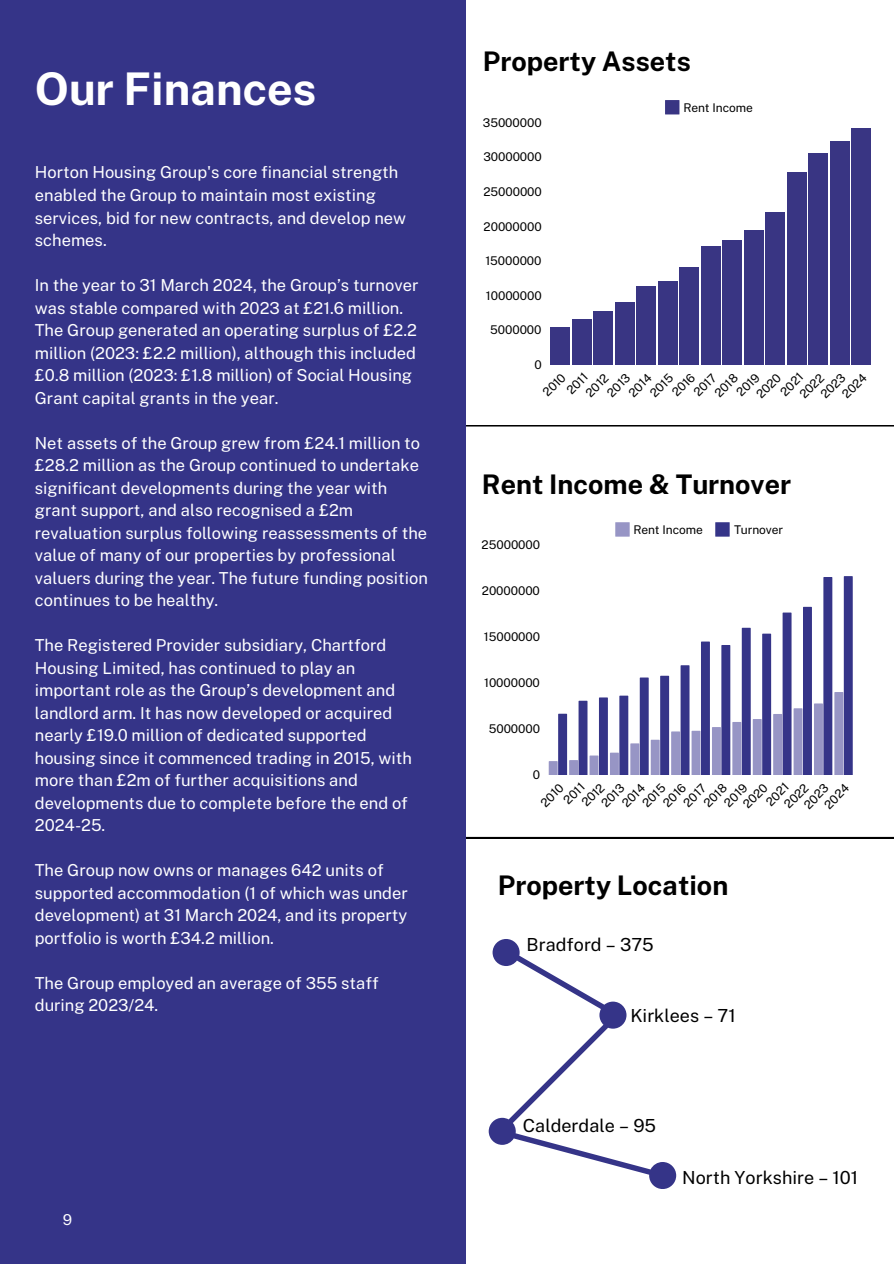
<style>
.page{position:relative;width:894px;height:1264px;background:#fff}
.page>*{position:absolute;margin:0;border:0;box-sizing:border-box;transform-origin:0 0}
.t1{font:700 45px "Public Sans";color:#fff}
.t2{font:700 27px "Public Sans";color:#000}
.t3{font:18px "Public Sans";color:#000}
.t4{font:16.5px/22.5px "Public Sans";color:#fff}
.t5{font:15px "Public Sans";color:#fff}
.t6{font:12px "Public Sans";letter-spacing:-.005em;color:#000}
</style>
<div class="page">
<svg style="left:465px;top:425px;width:428px;height:413px"></svg>
<div style="left:0;top:0;width:465px;height:1263px;background:#353488"></div>
<svg style="left:488px;top:939px;width:188px;height:249px"></svg>
<svg style="left:615px;top:522px;width:14px;height:14px"></svg>
<svg style="left:715px;top:522px;width:14px;height:14px"></svg>
<svg style="left:548px;top:576px;width:304px;height:198px"></svg>
<svg style="left:665px;top:100px;width:14px;height:14px"></svg>
<div style="left:550px;top:327px;width:19px;height:37px;background:#393583"></div>
<div style="left:571px;top:319px;width:20px;height:45px;background:#393583"></div>
<div style="left:593px;top:311px;width:19px;height:53px;background:#393583"></div>
<div style="left:614px;top:302px;width:20px;height:62px;background:#393583"></div>
<div style="left:636px;top:286px;width:19px;height:78px;background:#393583"></div>
<div style="left:657px;top:281px;width:20px;height:83px;background:#393583"></div>
<div style="left:679px;top:267px;width:19px;height:97px;background:#393583"></div>
<div style="left:700px;top:246px;width:20px;height:118px;background:#393583"></div>
<div style="left:722px;top:240px;width:19px;height:124px;background:#393583"></div>
<div style="left:743px;top:230px;width:20px;height:134px;background:#393583"></div>
<div style="left:765px;top:212px;width:19px;height:152px;background:#393583"></div>
<div style="left:786px;top:173px;width:20px;height:191px;background:#393583"></div>
<div style="left:808px;top:153px;width:19px;height:211px;background:#393583"></div>
<div style="left:829px;top:141px;width:20px;height:223px;background:#393583"></div>
<div style="left:851px;top:128px;width:19px;height:236px;background:#393583"></div>
<svg style="left:562px;top:786px;width:19px;height:18px"></svg>
<svg style="left:783px;top:787px;width:21px;height:21px"></svg>
<p class="t1" style="left:35px;top:62px;width:283px">Our Finances</p>
<h1 class="t4" style="left:35px;top:161px;width:372px">Horton Housing Group's core financial strength enabled the Group to maintain most existing services, bid for new contracts, and develop new schemes.</h1>
<p class="t4" style="left:35px;top:274px;width:385px">In the year to 31 March 2024, the Group’s turnover was stable compared with 2023 at £21.6 million.<br>The Group generated an operating surplus of £2.2 million (2023: £2.2 million), although this included £0.8 million (2023: £1.8 million) of Social Housing Grant capital grants in the year.</p>
<p class="t4" style="left:35px;top:431px;width:394px">Net assets of the Group grew from £24.1 million to £28.2 million as the Group continued to undertake significant developments during the year with grant support, and also recognised a £2m revaluation surplus following reassessments of the value of many of our properties by professional valuers during the year. The future funding position continues to be healthy.</p>
<p class="t4" style="left:35px;top:634px;width:378px">The Registered Provider subsidiary, Chartford Housing Limited, has continued to play an important role as the Group’s development and landlord arm. It has now developed or acquired nearly £19.0 million of dedicated supported housing since it commenced trading in 2015, with more than £2m of further acquisitions and developments due to complete before the end of 2024-25.</p>
<p class="t4" style="left:35px;top:859px;width:374px">The Group now owns or manages 642 units of supported accommodation (1 of which was under development) at 31 March 2024, and its property portfolio is worth £34.2 million.</p>
<p class="t4" style="left:35px;top:971px;width:345px">The Group employed an average of 355 staff during 2023/24.</p>
<p class="t5" style="left:63px;top:1210px;width:11px">9</p>
<p class="t2" style="left:483px;top:45px;width:209px">Property Assets</p>
<p class="t6" style="left:482px;top:115px;width:60px">35000000</p>
<p class="t6" style="left:483px;top:150px;width:60px">30000000</p>
<p class="t6" style="left:483px;top:185px;width:60px">25000000</p>
<p class="t6" style="left:483px;top:219px;width:60px">20000000</p>
<p class="t6" style="left:485px;top:254px;width:58px">15000000</p>
<p class="t6" style="left:486px;top:288px;width:57px">10000000</p>
<p class="t6" style="left:490px;top:323px;width:53px">5000000</p>
<p class="t6" style="left:534px;top:357px;width:9px">0</p>
<p class="t6" style="left:683px;top:100px;width:71px">Rent Income</p>
<p class="t6" style="left:668px;top:389px;width:28px;rotate:-45deg">2016</p>
<p class="t6" style="left:733px;top:389px;width:28px;rotate:-45deg">2019</p>
<p class="t6" style="left:539px;top:389px;width:28px;rotate:-45deg">2010</p>
<p class="t6" style="left:582px;top:389px;width:28px;rotate:-45deg">2012</p>
<p class="t6" style="left:753px;top:391px;width:30px;rotate:-45deg">2020</p>
<p class="t6" style="left:690px;top:389px;width:28px;rotate:-45deg">2017</p>
<p class="t6" style="left:711px;top:390px;width:29px;rotate:-45deg">2018</p>
<p class="t6" style="left:625px;top:389px;width:28px;rotate:-45deg">2014</p>
<p class="t6" style="left:604px;top:389px;width:28px;rotate:-45deg">2013</p>
<p class="t6" style="left:839px;top:391px;width:31px;rotate:-45deg">2024</p>
<p class="t6" style="left:777px;top:388px;width:28px;rotate:-45deg">2021</p>
<p class="t6" style="left:817px;top:391px;width:31px;rotate:-45deg">2023</p>
<p class="t6" style="left:647px;top:390px;width:29px;rotate:-45deg">2015</p>
<h2 class="t2" style="left:481px;top:468px;width:310px">Rent Income &amp; Turnover</h2>
<p class="t6" style="left:481px;top:537px;width:60px">25000000</p>
<p class="t6" style="left:481px;top:583px;width:60px">20000000</p>
<p class="t6" style="left:484px;top:629px;width:58px">15000000</p>
<p class="t6" style="left:484px;top:675px;width:57px">10000000</p>
<p class="t6" style="left:488px;top:721px;width:53px">5000000</p>
<p class="t6" style="left:532px;top:767px;width:9px">0</p>
<p class="t6" style="left:633px;top:522px;width:71px">Rent Income</p>
<p class="t6" style="left:734px;top:522px;width:50px">Turnover</p>
<p class="t6" style="left:537px;top:799px;width:28px;rotate:-45deg">2010</p>
<p class="t6" style="left:578px;top:799px;width:28px;rotate:-45deg">2012</p>
<p class="t6" style="left:700px;top:799px;width:29px;rotate:-45deg">2018</p>
<p class="t6" style="left:659px;top:799px;width:28px;rotate:-45deg">2016</p>
<p class="t6" style="left:721px;top:799px;width:28px;rotate:-45deg">2019</p>
<p class="t6" style="left:762px;top:798px;width:28px;rotate:-45deg">2021</p>
<p class="t6" style="left:800px;top:801px;width:31px;rotate:-45deg">2023</p>
<p class="t6" style="left:739px;top:801px;width:30px;rotate:-45deg">2020</p>
<p class="t6" style="left:680px;top:799px;width:28px;rotate:-45deg">2017</p>
<p class="t6" style="left:618px;top:800px;width:28px;rotate:-45deg">2014</p>
<p class="t6" style="left:821px;top:801px;width:31px;rotate:-45deg">2024</p>
<p class="t6" style="left:598px;top:800px;width:28px;rotate:-45deg">2013</p>
<p class="t6" style="left:639px;top:800px;width:29px;rotate:-45deg">2015</p>
<h2 class="t2" style="left:498px;top:869px;width:232px">Property Location</h2>
<h2 class="t3" style="left:526px;top:934px;width:128px">Bradford – 375</h2>
<p class="t3" style="left:630px;top:1005px;width:107px">Kirklees – 71</p>
<p class="t3" style="left:522px;top:1115px;width:135px">Calderdale – 95</p>
<p class="t3" style="left:682px;top:1167px;width:177px">North Yorkshire – 101</p>
</div>
